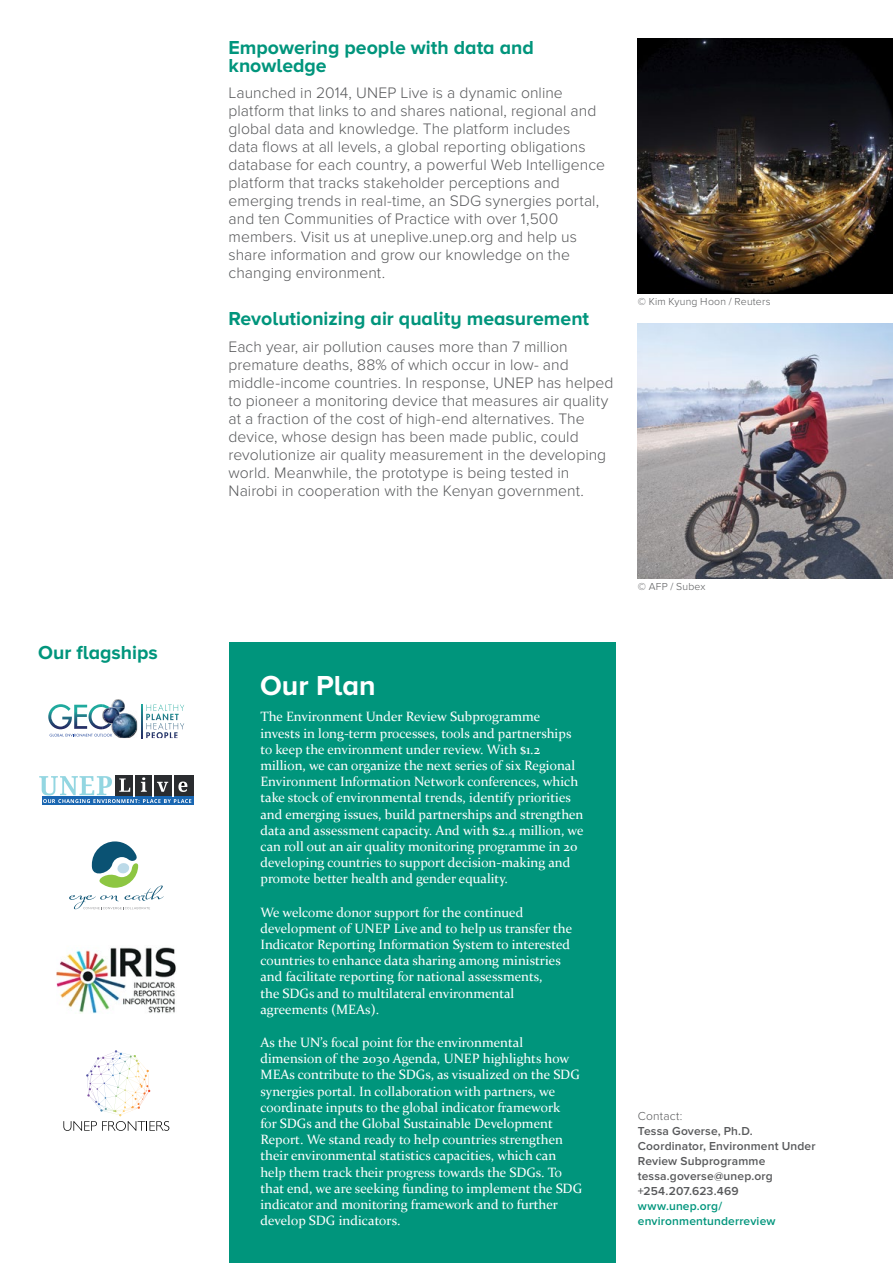
<style>
.page{position:relative;width:893px;height:1263px;background:#fff}
.page>*{position:absolute;margin:0;border:0;box-sizing:border-box;transform-origin:0 0}
.t1{font:700 28.5px "Proxima Nova A";color:#fff}
.t2{font:700 19.5px/18px "Proxima Nova A";color:#00957c}
.t3{font:300 15.75px/18px "Proxima Nova";letter-spacing:.005em;color:#58595b}
.t4{font:13.5px/16.2px "Constantia";color:#fff}
.t5{font:600 12px/15px "Proxima Nova";letter-spacing:.015em;color:#58595b}
.t6{font:600 12px/15px "Proxima Nova";letter-spacing:.015em;color:#00957c}
.t7{font:300 12px "Proxima Nova";letter-spacing:.015em;color:#58595b}
.t8{font:300 10.5px "Proxima Nova";letter-spacing:.02em;color:#58595b}
</style>
<div class="page">
<img style="left:638px;top:38px;width:255px;height:255px">
<img style="left:638px;top:323px;width:255px;height:256px">
<div style="left:229px;top:643px;width:386px;height:620px;background:#00957c"></div>
<img style="left:112px;top:699px;width:25px;height:39px">
<img style="left:112px;top:700px;width:13px;height:8px">
<svg style="left:48px;top:704px;width:64px;height:33px"></svg>
<svg style="left:146px;top:704px;width:38px;height:34px"></svg>
<svg style="left:142px;top:704px;width:1px;height:34px"></svg>
<svg style="left:69px;top:841px;width:95px;height:68px"></svg>
<img style="left:56px;top:947px;width:120px;height:67px">
<div style="left:115px;top:775px;width:79px;height:21px;background:#2a2c2f"></div>
<div style="left:42px;top:797px;width:152px;height:8px;background:#1966b1"></div>
<svg style="left:39px;top:775px;width:152px;height:28px"></svg>
<hr style="left:152px;top:775px;width:2px;height:21px;background:#fff">
<hr style="left:172px;top:775px;width:2px;height:21px;background:#fff">
<svg style="left:63px;top:1050px;width:106px;height:81px"></svg>
<h2 class="t2" style="left:38px;top:643px;width:121px">Our flagships</h2>
<h2 class="t2" style="left:229px;top:38px;width:307px">Empowering people with data and knowledge</h2>
<p class="t3" style="left:229px;top:84px;width:378px">Launched in 2014, UNEP Live is a dynamic online platform that links to and shares national, regional and global data and knowledge. The platform includes<br>data flows at all levels, a global reporting obligations database for each country, a powerful Web Intelligence platform that tracks stakeholder perceptions and emerging trends in real-time, an SDG synergies portal, and ten Communities of Practice with over 1,500 members. Visit us at uneplive.unep.org and help us share information and grow our knowledge on the changing environment.</p>
<h2 class="t2" style="left:229px;top:309px;width:362px">Revolutionizing air quality measurement</h2>
<p class="t3" style="left:229px;top:338px;width:386px">Each year, air pollution causes more than 7 million premature deaths, 88% of which occur in low- and middle-income countries. In response, UNEP has helped to pioneer a monitoring device that measures air quality at a fraction of the cost of high-end alternatives. The device, whose design has been made public, could revolutionize air quality measurement in the developing world. Meanwhile, the prototype is being tested in Nairobi in cooperation with the Kenyan government.</p>
<p class="t8" style="left:638px;top:295px;width:134px">© Kim Kyung Hoon / Reuters</p>
<p class="t8" style="left:638px;top:580px;width:69px">© AFP / Subex</p>
<h1 class="t1" style="left:260px;top:669px;width:117px">Our Plan</h1>
<p class="t4" style="left:260px;top:708px;width:325px">The Environment Under Review Subprogramme<br>invests in long-term processes, tools and partnerships to keep the environment under review. With $1.2 million, we can organize the next series of six Regional Environment Information Network conferences, which take stock of environmental trends, identify priorities and emerging issues, build partnerships and strengthen data and assessment capacity. And with $2.4 million, we can roll out an air quality monitoring programme in 20 developing countries to support decision-making and promote better health and gender equality.</p>
<p class="t4" style="left:260px;top:903px;width:313px">We welcome donor support for the continued development of UNEP Live and to help us transfer the Indicator Reporting Information System to interested countries to enhance data sharing among ministries and facilitate reporting for national assessments,<br>the SDGs and to multilateral environmental agreements (MEAs).</p>
<p class="t4" style="left:260px;top:1034px;width:323px">As the UN’s focal point for the environmental dimension of the 2030 Agenda, UNEP highlights how MEAs contribute to the SDGs, as visualized on the SDG synergies portal. In collaboration with partners, we coordinate inputs to the global indicator framework<br>for SDGs and the Global Sustainable Development Report. We stand ready to help countries strengthen their environmental statistics capacities, which can help them track their progress towards the SDGs. To that end, we are seeking funding to implement the SDG indicator and monitoring framework and to further develop SDG indicators.</p>
<p class="t7" style="left:638px;top:1109px;width:46px">Contact:</p>
<p class="t5" style="left:638px;top:1123px;width:179px">Tessa Goverse, Ph.D.<br>Coordinator, Environment Under<br>Review Subprogramme tessa.goverse@unep.org +254.207.623.469</p>
<p class="t6" style="left:638px;top:1198px;width:139px">www.unep.org/ environmentunderreview</p>
</div>
